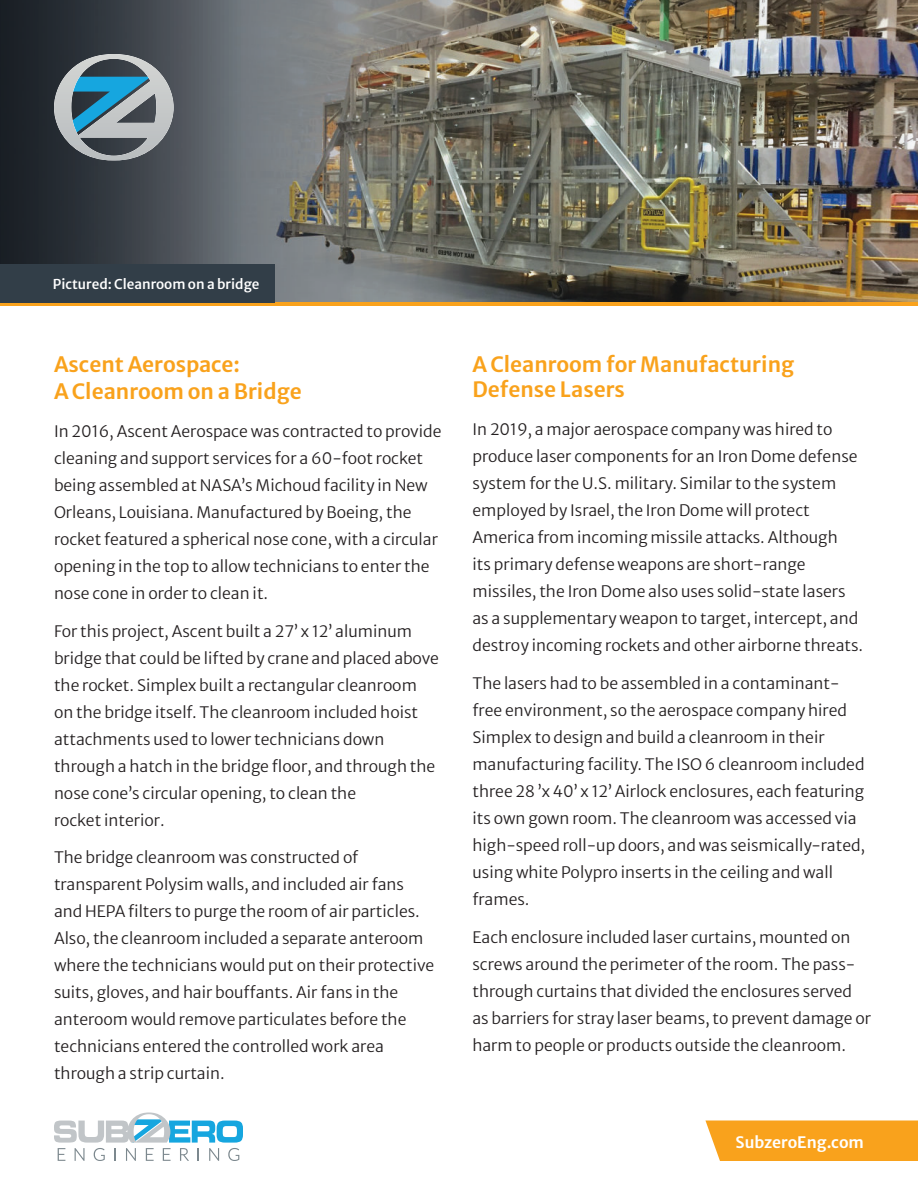
<style>
.page{position:relative;width:918px;height:1188px;background:#fff}
.page>*{position:absolute;margin:0;border:0;box-sizing:border-box;transform-origin:0 0}
.t1{font:600 21px/27px "Merriweather Sans";color:#f9a21c}
.t2{font:300 15.75px/27px "Merriweather Sans";color:#231f20}
.t3{font:600 15.75px "Merriweather Sans";color:#fff}
.t4{font:500 13.5px "Merriweather Sans";color:#fff}
</style>
<div class="page">
<img style="left:0;top:0;width:918px;height:302px">
<svg style="left:54px;top:1112px;width:189px;height:49px"></svg>
<div style="left:705px;top:1120px;width:213px;height:41px;background:#f9a21c"></div>
<hr style="left:0;top:302px;width:918px;height:4px;background:#f9a21c">
<svg style="left:54px;top:54px;width:120px;height:106px"></svg>
<div style="left:0;top:264px;width:275px;height:38px;background:#323e48"></div>
<p class="t4" style="left:53px;top:278px;width:208px">Pictured: Cleanroom on a bridge</p>
<h1 class="t1" style="left:54px;top:353px;width:249px">Ascent Aerospace:<br>A Cleanroom on a Bridge</h1>
<p class="t2" style="left:54px;top:419px;width:389px">In 2016, Ascent Aerospace was contracted to provide cleaning and support services for a 60-foot rocket being assembled at NASA’s Michoud facility in New Orleans, Louisiana. Manufactured by Boeing, the rocket featured a spherical nose cone, with a circular opening in the top to allow technicians to enter the nose cone in order to clean it.</p>
<p class="t2" style="left:54px;top:616px;width:387px">For this project, Ascent built a 27’ x 12’ aluminum bridge that could be lifted by crane and placed above the rocket. Simplex built a rectangular cleanroom on the bridge itself. The cleanroom included hoist attachments used to lower technicians down through a hatch in the bridge floor, and through the nose cone’s circular opening, to clean the<br>rocket interior.</p>
<p class="t2" style="left:54px;top:845px;width:382px">The bridge cleanroom was constructed of transparent Polysim walls, and included air fans and HEPA filters to purge the room of air particles.<br>Also, the cleanroom included a separate anteroom where the technicians would put on their protective suits, gloves, and hair bouffants. Air fans in the anteroom would remove particulates before the technicians entered the controlled work area through a strip curtain.</p>
<h1 class="t1" style="left:472px;top:354px;width:323px;line-height:25.2px">A Cleanroom for Manufacturing<br>Defense Lasers</h1>
<p class="t2" style="left:472px;top:414px;width:392px">In 2019, a major aerospace company was hired to produce laser components for an Iron Dome defense system for the U.S. military. Similar to the system employed by Israel, the Iron Dome will protect America from incoming missile attacks. Although<br>its primary defense weapons are short-range missiles, the Iron Dome also uses solid-state lasers as a supplementary weapon to target, intercept, and destroy incoming rockets and other airborne threats.</p>
<p class="t2" style="left:472px;top:671px;width:394px">The lasers had to be assembled in a contaminant&shy;free environment, so the aerospace company hired Simplex to design and build a cleanroom in their manufacturing facility. The ISO 6 cleanroom included three 28 ’x 40’ x 12’ Airlock enclosures, each featuring its own gown room. The cleanroom was accessed via high-speed roll-up doors, and was seismically-rated, using white Polypro inserts in the ceiling and wall frames.</p>
<p class="t2" style="left:472px;top:924px;width:400px">Each enclosure included laser curtains, mounted on screws around the perimeter of the room. The pass&shy;through curtains that divided the enclosures served as barriers for stray laser beams, to prevent damage or harm to people or products outside the cleanroom.</p>
<p class="t3" style="left:736px;top:1135px;width:130px">SubzeroEng.com</p>
</div>
